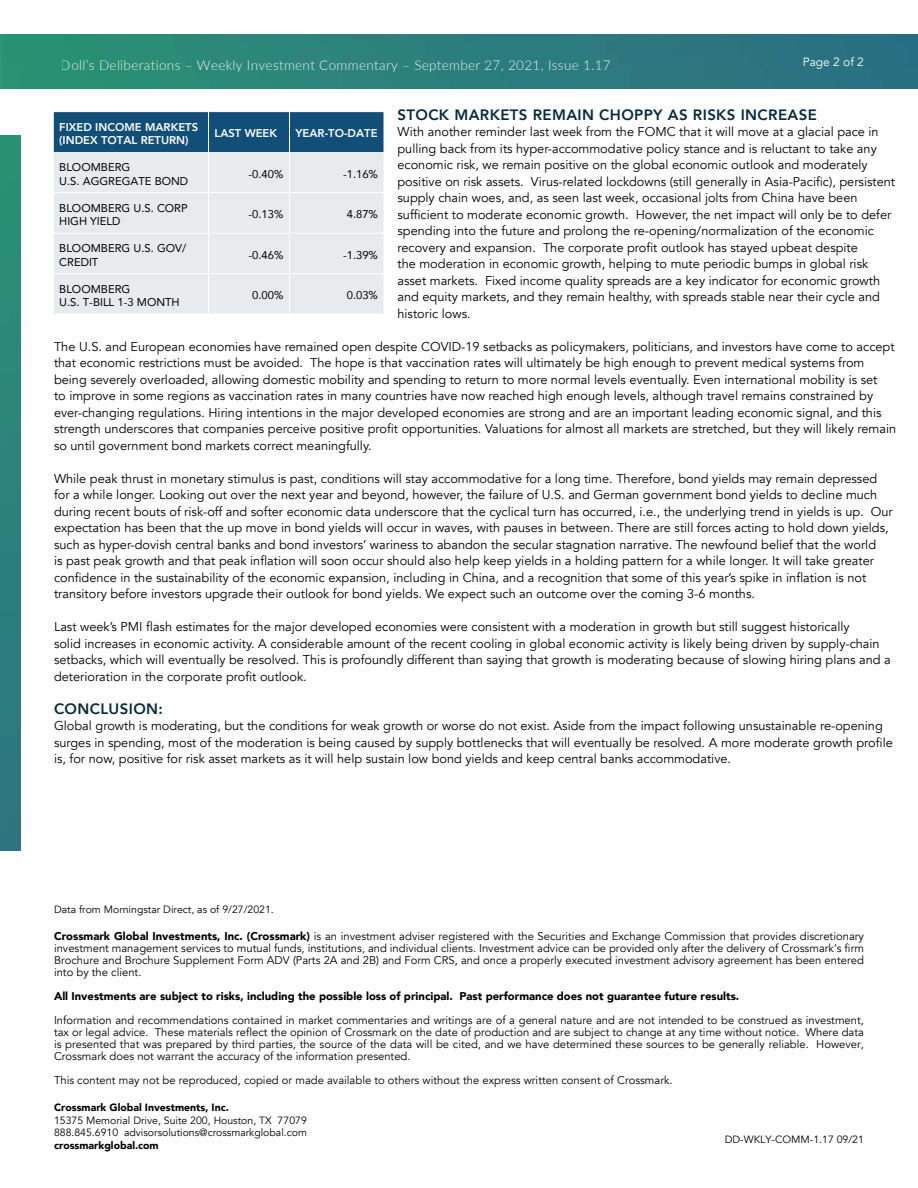
<style>
.page{position:relative;width:918px;height:1188px;background:#fff}
.page>*{position:absolute;margin:0;border:0;box-sizing:border-box;transform-origin:0 0}
.t1{font:800 15px "Avenir";letter-spacing:.025em;color:#052b40}
.t2{font:300 13.5px "Lato";letter-spacing:.025em;color:#fff}
.t3{font:12.75px/16.5px "Avenir";color:#000}
.t4{font:12px "Avenir";color:#fff}
.t5{font:11.25px/12px "Avenir";color:#000;text-align:justify}
.t6{font:11.25px/13.5px "Avenir";color:#000}
.t7{font:900 11.25px "Avenir";color:#000}
.t8{font:800 11.25px/13.5px "Avenir";color:#fff}
.t9{font:10.5px/12.6px "Avenir";color:#000}
.t10{font:900 10.5px "Avenir";color:#000}
.s1{font-weight:900}
</style>
<div class="page">
<img style="left:0;top:34px;width:918px;height:54px">
<img style="left:0;top:135px;width:20px;height:715px">
<div style="left:54px;top:112px;width:330px;height:40px;background:#124f78"></div>
<div style="left:54px;top:152px;width:330px;height:162px;background:#e7ebed"></div>
<hr style="left:208px;top:112px;width:1px;height:40px;background:#fff">
<hr style="left:289px;top:112px;width:1px;height:40px;background:#fff">
<hr style="left:208px;top:152px;width:1px;height:40px;background:#fff">
<hr style="left:289px;top:152px;width:1px;height:40px;background:#fff">
<hr style="left:53px;top:192px;width:156px;height:1px;background:#fff">
<hr style="left:209px;top:192px;width:81px;height:1px;background:#fff">
<hr style="left:208px;top:193px;width:1px;height:40px;background:#fff">
<hr style="left:290px;top:192px;width:94px;height:1px;background:#fff">
<hr style="left:289px;top:193px;width:1px;height:40px;background:#fff">
<hr style="left:53px;top:233px;width:156px;height:1px;background:#fff">
<hr style="left:209px;top:233px;width:81px;height:1px;background:#fff">
<hr style="left:208px;top:233px;width:1px;height:40px;background:#fff">
<hr style="left:290px;top:233px;width:94px;height:1px;background:#fff">
<hr style="left:289px;top:233px;width:1px;height:40px;background:#fff">
<hr style="left:53px;top:273px;width:156px;height:1px;background:#fff">
<hr style="left:209px;top:273px;width:81px;height:1px;background:#fff">
<hr style="left:208px;top:274px;width:1px;height:40px;background:#fff">
<hr style="left:290px;top:273px;width:94px;height:1px;background:#fff">
<hr style="left:289px;top:274px;width:1px;height:40px;background:#fff">
<p class="t2" style="left:61px;top:55px;width:552px">Doll’s Deliberations – Weekly Investment Commentary – September 27, 2021, Issue 1.17</p>
<p class="t4" style="left:803px;top:55px;width:63px">Page 2 of 2</p>
<p class="t1" style="left:398px;top:103px;width:421px">STOCK MARKETS REMAIN CHOPPY AS RISKS INCREASE</p>
<p class="t3" style="left:398px;top:124px;width:499px">With another reminder last week from the FOMC that it will move at a glacial pace in pulling back from its hyper-accommodative policy stance and is reluctant to take any economic risk, we remain positive on the global economic outlook and moderately positive on risk assets. Virus-related lockdowns (still generally in Asia-Pacific), persistent supply chain woes, and, as seen last week, occasional jolts from China have been sufficient to moderate economic growth. However, the net impact will only be to defer spending into the future and prolong the re-opening/normalization of the economic recovery and expansion. The corporate profit outlook has stayed upbeat despite<br>the moderation in economic growth, helping to mute periodic bumps in global risk asset markets. Fixed income quality spreads are a key indicator for economic growth and equity markets, and they remain healthy, with spreads stable near their cycle and historic lows.</p>
<p class="t3" style="left:54px;top:338px;width:844px">The U.S. and European economies have remained open despite COVID-19 setbacks as policymakers, politicians, and investors have come to accept that economic restrictions must be avoided. The hope is that vaccination rates will ultimately be high enough to prevent medical systems from being severely overloaded, allowing domestic mobility and spending to return to more normal levels eventually. Even international mobility is set<br>to improve in some regions as vaccination rates in many countries have now reached high enough levels, although travel remains constrained by ever-changing regulations. Hiring intentions in the major developed economies are strong and are an important leading economic signal, and this strength underscores that companies perceive positive profit opportunities. Valuations for almost all markets are stretched, but they will likely remain so until government bond markets correct meaningfully.</p>
<p class="t3" style="left:54px;top:470px;width:840px">While peak thrust in monetary stimulus is past, conditions will stay accommodative for a long time. Therefore, bond yields may remain depressed for a while longer. Looking out over the next year and beyond, however, the failure of U.S. and German government bond yields to decline much during recent bouts of risk-off and softer economic data underscore that the cyclical turn has occurred, i.e., the underlying trend in yields is up. Our expectation has been that the up move in bond yields will occur in waves, with pauses in between. There are still forces acting to hold down yields, such as hyper-dovish central banks and bond investors’ wariness to abandon the secular stagnation narrative. The newfound belief that the world<br>is past peak growth and that peak inflation will soon occur should also help keep yields in a holding pattern for a while longer. It will take greater confidence in the sustainability of the economic expansion, including in China, and a recognition that some of this year’s spike in inflation is not transitory before investors upgrade their outlook for bond yields. We expect such an outcome over the coming 3-6 months.</p>
<p class="t3" style="left:54px;top:619px;width:838px">Last week’s PMI flash estimates for the major developed economies were consistent with a moderation in growth but still suggest historically<br>solid increases in economic activity. A considerable amount of the recent cooling in global economic activity is likely being driven by supply-chain setbacks, which will eventually be resolved. This is profoundly different than saying that growth is moderating because of slowing hiring plans and a deterioration in the corporate profit outlook.</p>
<p class="t1" style="left:54px;top:697px;width:111px">CONCLUSION:</p>
<p class="t3" style="left:54px;top:718px;width:840px">Global growth is moderating, but the conditions for weak growth or worse do not exist. Aside from the impact following unsustainable re-opening surges in spending, most of the moderation is being caused by supply bottlenecks that will eventually be resolved. A more moderate growth profile is, for now, positive for risk asset markets as it will help sustain low bond yields and keep central banks accommodative.</p>
<p class="t8" style="left:59px;top:120px;width:140px">FIXED INCOME MARKETS (INDEX TOTAL RETURN)</p>
<p class="t8" style="left:215px;top:127px;width:64px">LAST WEEK</p>
<p class="t8" style="left:296px;top:127px;width:84px">YEAR-TO-DATE</p>
<p class="t6" style="left:59px;top:160px;width:131px">BLOOMBERG<br>U.S. AGGREGATE BOND</p>
<p class="t6" style="left:249px;top:167px;width:37px">-0.40%</p>
<p class="t6" style="left:343px;top:167px;width:37px">-1.16%</p>
<p class="t6" style="left:59px;top:201px;width:130px">BLOOMBERG U.S. CORP<br>HIGH YIELD</p>
<p class="t6" style="left:249px;top:208px;width:37px">-0.13%</p>
<p class="t6" style="left:347px;top:208px;width:33px">4.87%</p>
<p class="t6" style="left:59px;top:241px;width:128px">BLOOMBERG U.S. GOV/<br>CREDIT</p>
<p class="t6" style="left:249px;top:248px;width:37px">-0.46%</p>
<p class="t6" style="left:343px;top:248px;width:37px">-1.39%</p>
<p class="t6" style="left:59px;top:282px;width:122px">BLOOMBERG<br>U.S. T-BILL 1-3 MONTH</p>
<p class="t6" style="left:252px;top:289px;width:33px">0.00%</p>
<p class="t6" style="left:347px;top:289px;width:33px">0.03%</p>
<p class="t9" style="left:54px;top:904px;width:221px">Data from Morningstar Direct, as of 9/27/2021.</p>
<p class="t5" style="left:54px;top:931px;width:812px"><span class="s1">Crossmark Global Investments, Inc. (Crossmark)</span> is an investment adviser registered with the Securities and Exchange Commission that provides discretionary investment management services to mutual funds, institutions, and individual clients. Investment advice can be provided only after the delivery of Crossmark’s firm Brochure and Brochure Supplement Form ADV (Parts 2A and 2B) and Form CRS, and once a properly executed investment advisory agreement has been entered into by the client.</p>
<p class="t7" style="left:54px;top:987px;width:687px">All Investments are subject to risks, including the possible loss of principal. Past performance does not guarantee future results.</p>
<p class="t5" style="left:54px;top:1015px;width:812px">Information and recommendations contained in market commentaries and writings are of a general nature and are not intended to be construed as investment, tax or legal advice. These materials reflect the opinion of Crossmark on the date of production and are subject to change at any time without notice. Where data is presented that was prepared by third parties, the source of the data will be cited, and we have determined these sources to be generally reliable. However, Crossmark does not warrant the accuracy of the information presented.</p>
<p class="t5" style="left:54px;top:1075px;width:620px">This content may not be reproduced, copied or made available to others without the express written consent of Crossmark.</p>
<p class="t10" style="left:54px;top:1099px;width:176px">Crossmark Global Investments, Inc.</p>
<p class="t9" style="left:54px;top:1114px;width:255px">15375 Memorial Drive, Suite 200, Houston, TX 77079<br>888.845.6910 advisorsolutions@crossmarkglobal.com</p>
<p class="t10" style="left:54px;top:1136px;width:106px">crossmarkglobal.com</p>
<p class="t9" style="left:725px;top:1134px;width:141px">DD-WKLY-COMM-1.17 09/21</p>
</div>
